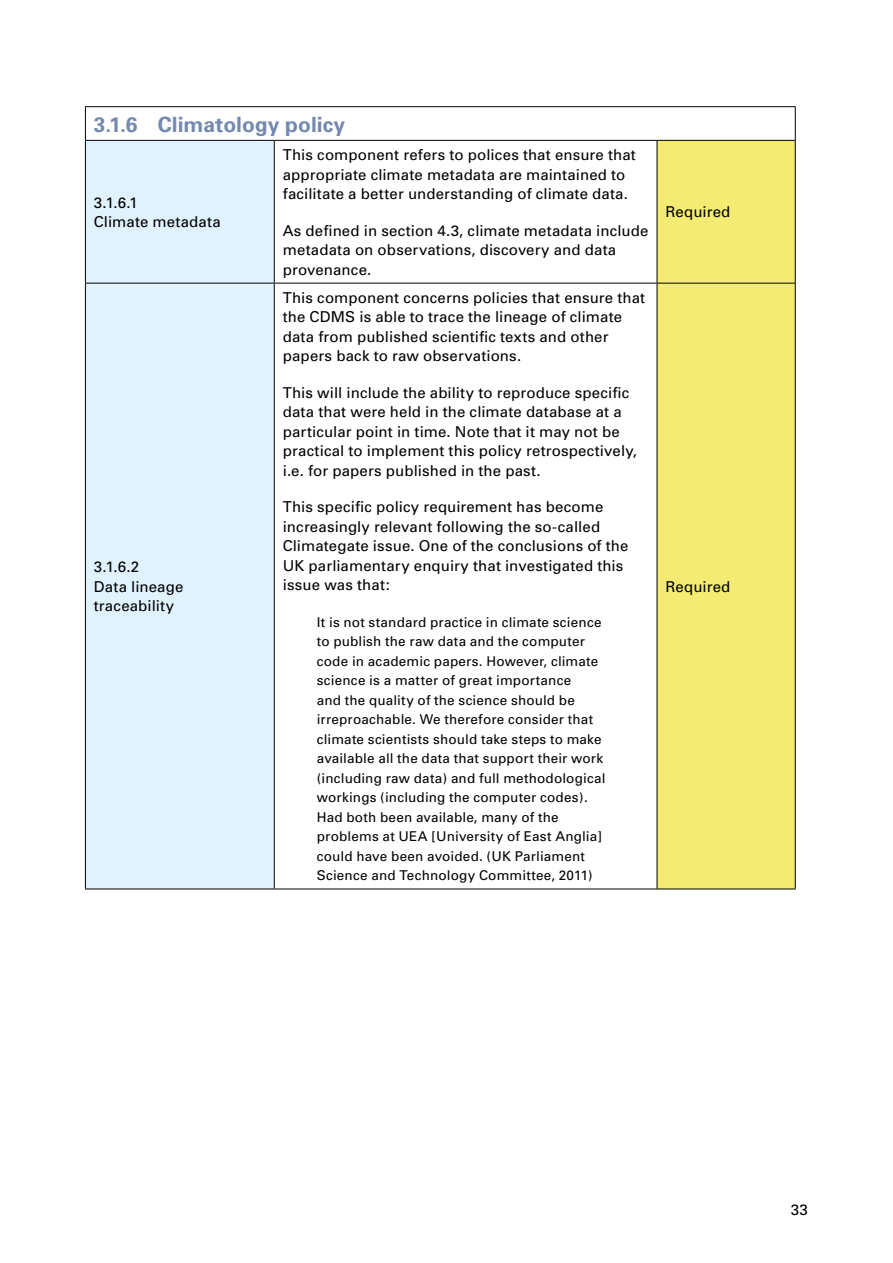
<style>
.page{position:relative;width:893px;height:1263px;background:#fff}
.page>*{position:absolute;margin:0;border:0;box-sizing:border-box;transform-origin:0 0}
.Title_3{font:700 21px "Univers";color:#7489af}
.Text_in_a_table__nor{font:15px/19.5px "Univers";letter-spacing:.01em;color:#000}
.Quote_in_a_table{font:13.5px/19.5px "Univers";letter-spacing:.01em;color:#000}
</style>
<div class="page">
<div style="left:86px;top:141px;width:188px;height:748px;background:#dff2fd"></div>
<svg style="left:275px;top:141px;width:382px;height:748px"></svg>
<div style="left:658px;top:141px;width:137px;height:748px;background:#f3eb72"></div>
<hr style="left:85px;top:106px;width:189px;height:1px;background:#000">
<hr style="left:274px;top:106px;width:383px;height:1px;background:#000">
<hr style="left:657px;top:106px;width:139px;height:1px;background:#000">
<hr style="left:85px;top:140px;width:189px;height:1px;background:#000">
<hr style="left:274px;top:140px;width:383px;height:1px;background:#000">
<hr style="left:657px;top:140px;width:139px;height:1px;background:#000">
<hr style="left:85px;top:283px;width:189px;height:1px;background:#000">
<hr style="left:274px;top:283px;width:383px;height:1px;background:#000">
<hr style="left:657px;top:283px;width:139px;height:1px;background:#000">
<hr style="left:85px;top:889px;width:189px;height:1px;background:#000">
<hr style="left:274px;top:889px;width:383px;height:1px;background:#000">
<hr style="left:657px;top:889px;width:139px;height:1px;background:#000">
<hr style="left:85px;top:107px;width:1px;height:33px;background:#000">
<hr style="left:85px;top:141px;width:1px;height:142px;background:#000">
<hr style="left:85px;top:283px;width:1px;height:606px;background:#000">
<hr style="left:795px;top:107px;width:1px;height:33px;background:#000">
<hr style="left:274px;top:141px;width:1px;height:142px;background:#000">
<hr style="left:657px;top:141px;width:1px;height:142px;background:#000">
<hr style="left:795px;top:141px;width:1px;height:142px;background:#000">
<hr style="left:274px;top:283px;width:1px;height:606px;background:#000">
<hr style="left:657px;top:283px;width:1px;height:606px;background:#000">
<hr style="left:795px;top:283px;width:1px;height:606px;background:#000">
<p class="Title_3" style="left:94px;top:112px;width:253px">3.1.6 Climatology policy</p>
<p class="Text_in_a_table__nor" style="left:94px;top:193px;width:128px">3.1.6.1<br>Climate metadata</p>
<p class="Text_in_a_table__nor" style="left:94px;top:557px;width:91px">3.1.6.2<br>Data lineage traceability</p>
<p class="Text_in_a_table__nor" style="left:283px;top:145px;width:355px">This component refers to polices that ensure that appropriate climate metadata are maintained to facilitate a better understanding of climate data.</p>
<p class="Text_in_a_table__nor" style="left:283px;top:221px;width:367px">As defined in section 4.3, climate metadata include metadata on observations, discovery and data provenance.</p>
<p class="Text_in_a_table__nor" style="left:283px;top:288px;width:364px">This component concerns policies that ensure that the CDMS is able to trace the lineage of climate data from published scientific texts and other papers back to raw observations.</p>
<p class="Text_in_a_table__nor" style="left:283px;top:383px;width:356px">This will include the ability to reproduce specific data that were held in the climate database at a particular point in time. Note that it may not be practical to implement this policy retrospectively, i.e. for papers published in the past.</p>
<p class="Text_in_a_table__nor" style="left:283px;top:497px;width:347px">This specific policy requirement has become increasingly relevant following the so-called Climategate issue. One of the conclusions of the UK parliamentary enquiry that investigated this issue was that:</p>
<p class="Quote_in_a_table" style="left:317px;top:612px;width:290px">It is not standard practice in climate science to publish the raw data and the computer code in academic papers. However, climate science is a matter of great importance<br>and the quality of the science should be irreproachable. We therefore consider that climate scientists should take steps to make available all the data that support their work (including raw data) and full methodological workings (including the computer codes).<br>Had both been available, many of the problems at UEA [University of East Anglia] could have been avoided. (UK Parliament Science and Technology Committee, 2011)</p>
<p class="Text_in_a_table__nor" style="left:665px;top:202px;width:66px">Required</p>
<p class="Text_in_a_table__nor" style="left:665px;top:577px;width:66px">Required</p>
<p class="Text_in_a_table__nor" style="left:791px;top:1200px;width:19px">33</p>
</div>
